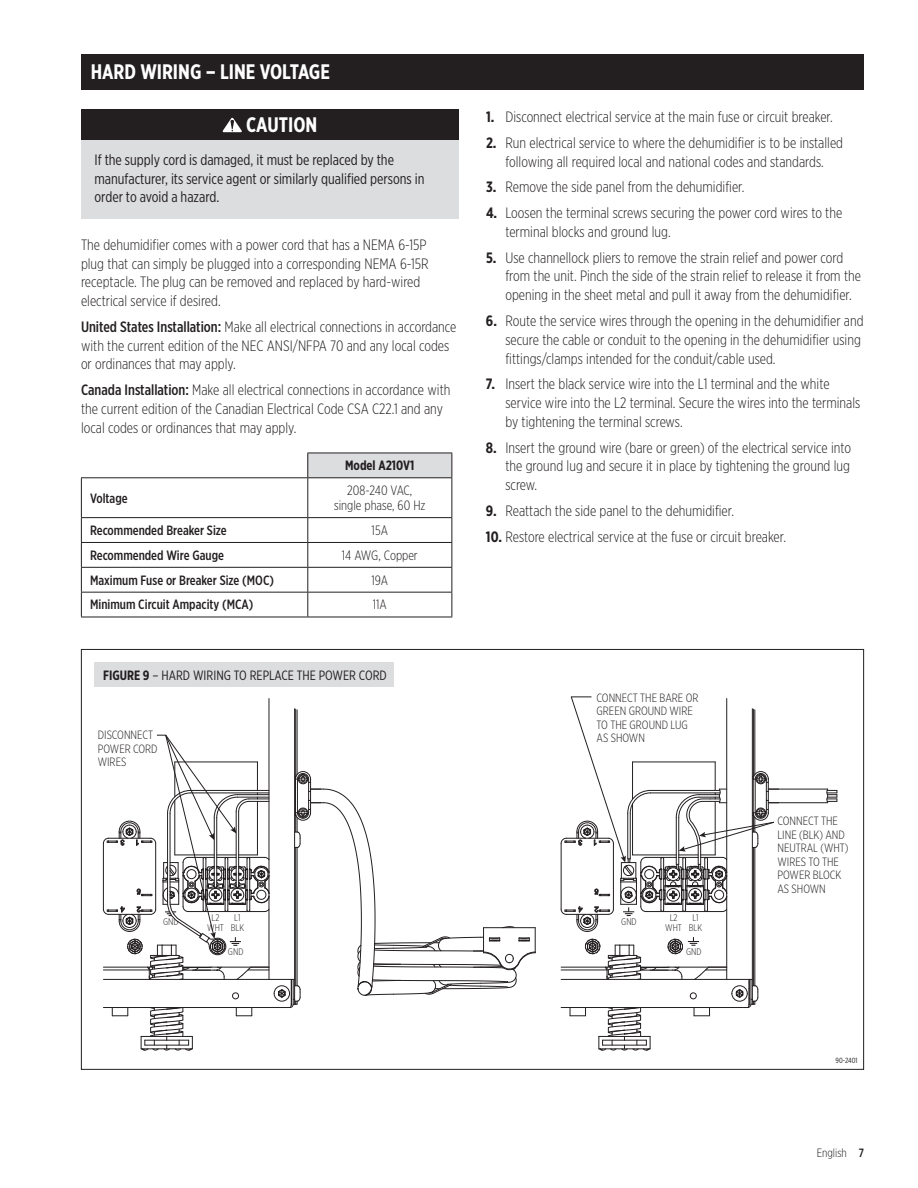
<style>
.page{position:relative;width:918px;height:1188px;background:#fff}
.page>*{position:absolute;margin:0;border:0;box-sizing:border-box;transform-origin:0 0}
.t1{font:700 21px "Gotham X Narrow";color:#fff}
.t2{font:300 15px/18.8px "Gotham X Narrow";color:#231f20}
.t3{font:15px/18.8px "Gotham X Narrow";color:#231f20}
.t4{font:500 13.5px "Gotham X Narrow";color:#231f20}
.t5{font:300 13.5px/15px "Gotham X Narrow";color:#231f20;text-align:center}
.t6{font:13.5px "Gotham X Narrow";color:#231f20}
.t7{font:700 13.5px "Gotham X Narrow";color:#231f20}
.t8{font:300 12px/13.5px "Gotham X Narrow";color:#231f20}
.t9{font:300 9.6px/9.6px "Gotham X Narrow";color:#231f20;text-align:center}
.t10{font:7.5px "Gotham X Narrow";letter-spacing:-.005em;color:#231f20}
.s1{font-weight:500}
.s2{font-weight:700}
</style>
<div class="page">
<hr style="left:297px;top:710px;width:1px;height:64px;background:#231f20">
<hr style="left:295px;top:709px;width:1px;height:68px;background:#231f20">
<hr style="left:294px;top:709px;width:1px;height:270px;background:#231f20">
<hr style="left:269px;top:699px;width:1px;height:280px;background:#231f20">
<hr style="left:768px;top:802px;width:60px;height:1px;background:#231f20">
<hr style="left:768px;top:789px;width:60px;height:1px;background:#231f20">
<svg style="left:826px;top:789px;width:12px;height:14px"></svg>
<svg style="left:103px;top:734px;width:433px;height:316px"></svg>
<svg style="left:561px;top:696px;width:218px;height:354px"></svg>
<div style="left:94px;top:663px;width:300px;height:24px;background:#dcdddf"></div>
<div style="left:81px;top:54px;width:783px;height:35px;background:#231f20"></div>
<div style="left:81px;top:109px;width:378px;height:31px;background:#231f20"></div>
<div style="left:81px;top:140px;width:378px;height:79px;background:#dcdddf"></div>
<svg style="left:222px;top:118px;width:20px;height:14px"></svg>
<div style="left:308px;top:453px;width:144px;height:25px;background:#dcdddf"></div>
<svg style="left:307px;top:454px;width:1px;height:23px"></svg>
<svg style="left:452px;top:453px;width:1px;height:24px"></svg>
<hr style="left:307px;top:478px;width:1px;height:39px;background:#231f20">
<hr style="left:452px;top:478px;width:1px;height:39px;background:#231f20">
<hr style="left:81px;top:517px;width:227px;height:1px;background:#231f20">
<hr style="left:308px;top:517px;width:144px;height:1px;background:#231f20">
<svg style="left:307px;top:518px;width:1px;height:99px"></svg>
<svg style="left:452px;top:518px;width:1px;height:99px"></svg>
<hr style="left:81px;top:478px;width:1px;height:39px;background:#231f20">
<hr style="left:81px;top:542px;width:227px;height:1px;background:#231f20">
<hr style="left:308px;top:542px;width:144px;height:1px;background:#231f20">
<hr style="left:81px;top:567px;width:227px;height:1px;background:#231f20">
<hr style="left:308px;top:567px;width:144px;height:1px;background:#231f20">
<hr style="left:81px;top:592px;width:227px;height:1px;background:#231f20">
<svg style="left:81px;top:518px;width:1px;height:99px"></svg>
<hr style="left:308px;top:592px;width:144px;height:1px;background:#231f20">
<hr style="left:81px;top:617px;width:227px;height:1px;background:#231f20">
<hr style="left:308px;top:617px;width:144px;height:1px;background:#231f20">
<hr style="left:307px;top:453px;width:145px;height:1px;background:#231f20">
<hr style="left:81px;top:477px;width:227px;height:1px;background:#231f20">
<hr style="left:308px;top:477px;width:144px;height:1px;background:#231f20">
<h1 class="t1" style="left:91px;top:59px;width:241px">HARD WIRING – LINE VOLTAGE</h1>
<h1 class="t1" style="left:246px;top:112px;width:73px">CAUTION</h1>
<p class="t3" style="left:94px;top:150px;width:331px">If the supply cord is damaged, it must be replaced by the manufacturer, its service agent or similarly qualified persons in order to avoid a hazard.</p>
<p class="t2" style="left:81px;top:235px;width:349px">The dehumidifier comes with a power cord that has a NEMA 6-15P plug that can simply be plugged into a corresponding NEMA 6-15R receptacle. The plug can be removed and replaced by hard-wired electrical service if desired.</p>
<p class="t2" style="left:81px;top:317px;width:377px"><span class="s1">United States Installation:</span> Make all electrical connections in accordance with the current edition of the NEC ANSI/NFPA 70 and any local codes or ordinances that may apply.</p>
<p class="t2" style="left:81px;top:380px;width:371px"><span class="s1">Canada Installation:</span> Make all electrical connections in accordance with the current edition of the Canadian Electrical Code CSA C22.1 and any local codes or ordinances that may apply.</p>
<p class="t7" style="left:345px;top:457px;width:71px">Model A210V1</p>
<p class="t4" style="left:90px;top:490px;width:39px">Voltage</p>
<p class="t5" style="left:334px;top:483px;width:93px">208-240 VAC, single phase, 60 Hz</p>
<p class="t4" style="left:90px;top:522px;width:138px">Recommended Breaker Size</p>
<p class="t5" style="left:372px;top:522px;width:18px">15A</p>
<p class="t4" style="left:90px;top:547px;width:135px">Recommended Wire Gauge</p>
<p class="t5" style="left:342px;top:547px;width:77px">14 AWG, Copper</p>
<p class="t4" style="left:90px;top:572px;width:186px">Maximum Fuse or Breaker Size (MOC)</p>
<p class="t5" style="left:371px;top:572px;width:18px">19A</p>
<p class="t4" style="left:90px;top:596px;width:165px">Minimum Circuit Ampacity (MCA)</p>
<p class="t5" style="left:373px;top:597px;width:16px">11A</p>
<p class="t6" style="left:103px;top:667px;width:285px"><span class="s2">FIGURE 9</span> – HARD WIRING TO REPLACE THE POWER CORD</p>
<p class="t8" style="left:98px;top:728px;width:61px">DISCONNECT<br>POWER CORD<br>WIRES</p>
<p class="t9" style="left:163px;top:917px;width:17px">GND</p>
<p class="t9" style="left:207px;top:913px;width:18px">L2<br>WHT</p>
<p class="t9" style="left:231px;top:913px;width:15px">L1<br>BLK</p>
<p class="t9" style="left:228px;top:947px;width:17px">GND</p>
<p class="t2" style="left:486px;top:107px;width:347px"><span class="s2">1.</span> Disconnect electrical service at the main fuse or circuit breaker.</p>
<p class="t2" style="left:486px;top:133px;width:359px;text-align:center"><span class="s2">2.</span> Run electrical service to where the dehumidifier is to be installed following all required local and national codes and standards.</p>
<p class="t2" style="left:486px;top:178px;width:258px"><span class="s2">3.</span> Remove the side panel from the dehumidifier.</p>
<p class="t2" style="left:505px;top:203px;width:338px;text-indent:-19px"><span class="s2">4.</span> Loosen the terminal screws securing the power cord wires to the terminal blocks and ground lug.</p>
<p class="t2" style="left:505px;top:248px;width:357px;text-indent:-19px"><span class="s2">5.</span> Use channellock pliers to remove the strain relief and power cord from the unit. Pinch the side of the strain relief to release it from the opening in the sheet metal and pull it away from the dehumidifier.</p>
<p class="t2" style="left:505px;top:311px;width:360px;text-indent:-19px"><span class="s2">6.</span> Route the service wires through the opening in the dehumidifier and secure the cable or conduit to the opening in the dehumidifier using fittings/clamps intended for the conduit/cable used.</p>
<p class="t2" style="left:505px;top:374px;width:356px;text-indent:-19px"><span class="s2">7.</span> Insert the black service wire into the L1 terminal and the white service wire into the L2 terminal. Secure the wires into the terminals by tightening the terminal screws.</p>
<p class="t2" style="left:505px;top:438px;width:347px;text-align:justify;text-indent:-19px"><span class="s2">8.</span> Insert the ground wire (bare or green) of the electrical service into the ground lug and secure it in place by tightening the ground lug screw.</p>
<p class="t2" style="left:486px;top:501px;width:248px"><span class="s2">9.</span> Reattach the side panel to the dehumidifier.</p>
<p class="t2" style="left:486px;top:527px;width:300px"><span class="s2">10.</span> Restore electrical service at the fuse or circuit breaker.</p>
<p class="t8" style="left:597px;top:691px;width:103px">CONNECT THE BARE OR<br>GREEN GROUND WIRE<br>TO THE GROUND LUG<br>AS SHOWN</p>
<p class="t9" style="left:621px;top:917px;width:17px">GND</p>
<p class="t9" style="left:665px;top:913px;width:18px">L2<br>WHT</p>
<p class="t9" style="left:689px;top:913px;width:15px">L1<br>BLK</p>
<p class="t9" style="left:686px;top:946px;width:17px">GND</p>
<p class="t8" style="left:777px;top:814px;width:73px">CONNECT THE<br>LINE (BLK) AND<br>NEUTRAL (WHT)<br>WIRES TO THE<br>POWER BLOCK<br>AS SHOWN</p>
<p class="t10" style="left:836px;top:1056px;width:23px">90-2401</p>
<p class="t8" style="left:817px;top:1146px;width:49px">English <span class="s1">7</span></p>
</div>
